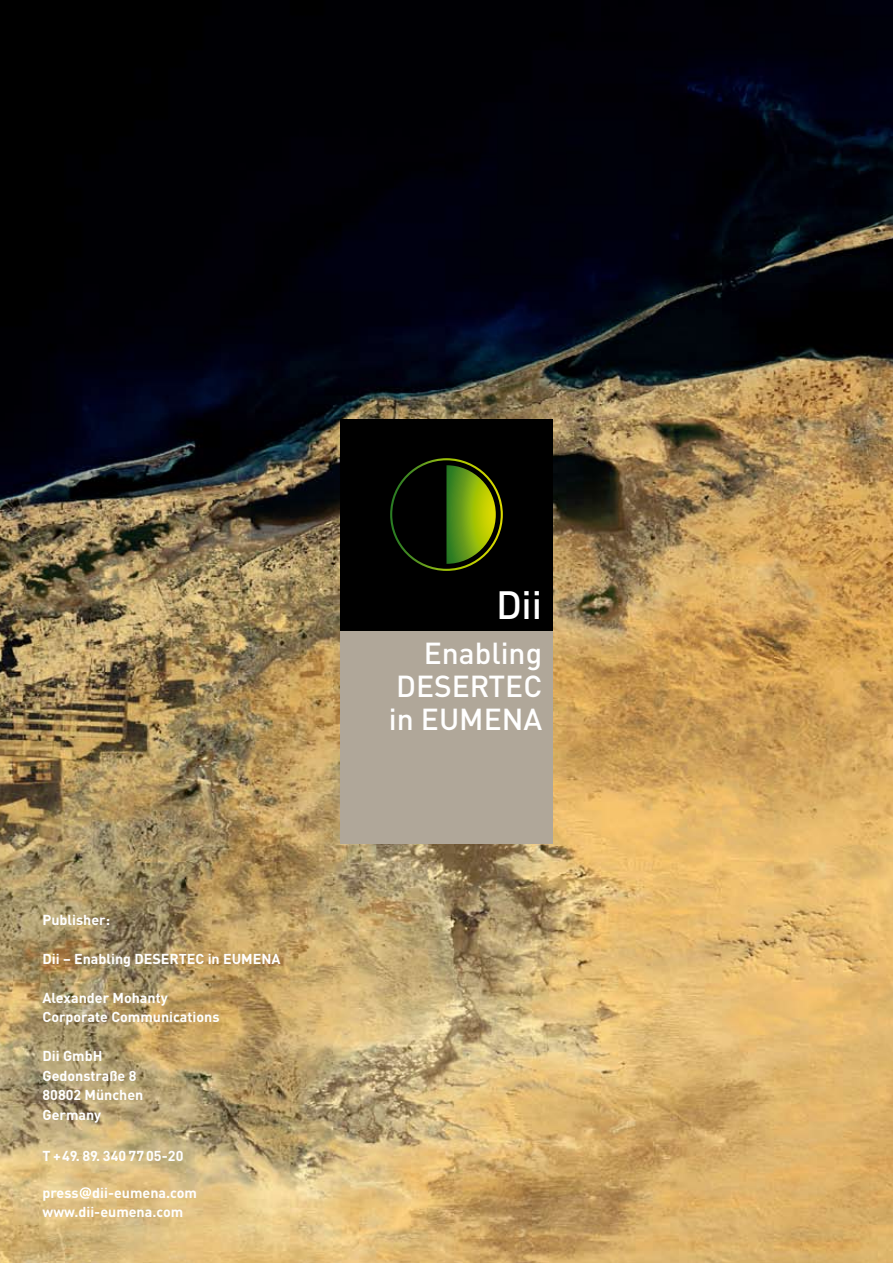
<style>
.page{position:relative;width:893px;height:1263px;background:#fff}
.page>*{position:absolute;margin:0;border:0;box-sizing:border-box;transform-origin:0 0}
.t1{font:500 39px "DIN";color:#fff}
.t2{font:500 30px/33px "DIN";color:#fff;text-align:justify}
.t3{font:700 14.25px/19.5px "DIN";color:#fff}
</style>
<div class="page">
<img style="left:0;top:0;width:893px;height:1263px">
<svg style="left:80px;top:1187px;width:11px;height:12px"></svg>
<div style="left:340px;top:419px;width:213px;height:212px;background:#000"></div>
<div style="left:340px;top:631px;width:213px;height:213px;background:#b0a799"></div>
<svg style="left:390px;top:458px;width:113px;height:113px"></svg>
<p class="t3" style="left:43px;top:909px;width:69px">Publisher:</p>
<p class="t3" style="left:43px;top:948px;width:240px">Dii – Enabling DESERTEC in EUMENA</p>
<p class="t3" style="left:43px;top:987px;width:178px">Alexander Mohanty<br>Corporate Communications</p>
<p class="t3" style="left:43px;top:1045px;width:102px">Dii GmbH<br>Gedonstraße 8<br>80802 München<br>Germany</p>
<p class="t3" style="left:43px;top:1145px;width:142px">T +49. 89. 340 77 05-20</p>
<p class="t3" style="left:43px;top:1182px;width:156px">press dii-eumena.com www.dii-eumena.com</p>
<h1 class="t1" style="left:496px;top:580px;width:48px">Dii</h1>
<h2 class="t2" style="left:389px;top:635px;width:155px;text-indent:35px">Enabling DESERTEC in EUMENA</h2>
</div>
